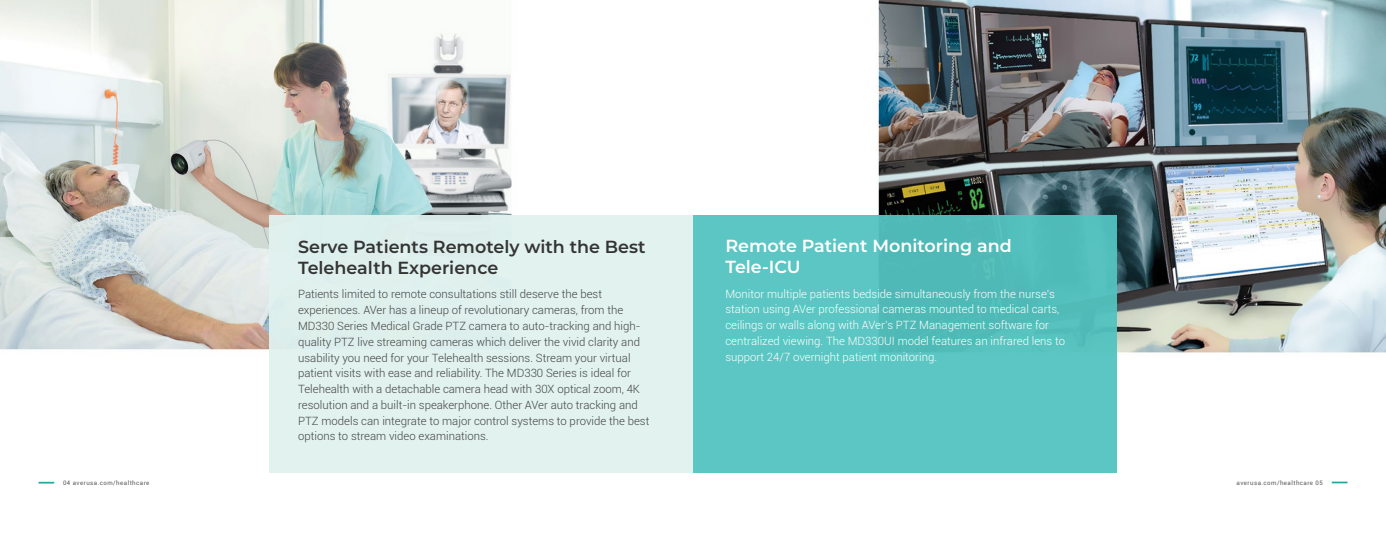
<style>
.page{position:relative;width:1386px;height:536px;background:#fff}
.page>*{position:absolute;margin:0;border:0;box-sizing:border-box;transform-origin:0 0}
.t1{font:600 17.5px/21px "Montserrat";color:#343433}
.t2{font:600 17.5px/21px "Montserrat";color:#fff}
.t3{font:300 11.38px/15.8px "Roboto";color:#444}
.t4{font:300 11.38px/15.8px "Roboto";color:#fff}
.t5{font:6.12px "Roboto";letter-spacing:.075em;color:#58595b}
</style>
<div class="page">
<img style="left:0;top:0;width:1386px;height:484px">
<svg style="left:39px;top:481px;width:15px;height:2px"></svg>
<svg style="left:1332px;top:481px;width:16px;height:2px"></svg>
<div style="left:693px;top:215px;width:423px;height:257px;background:linear-gradient(to right,#5bc6c3,#55c0bd)"></div>
<div style="left:270px;top:215px;width:423px;height:257px;background:#e0f2ef"></div>
<h1 class="t1" style="left:298px;top:235px;width:349px">Serve Patients Remotely with the Best<br>Telehealth Experience</h1>
<h1 class="t2" style="left:725px;top:234px;width:288px">Remote Patient Monitoring and<br>Tele-ICU</h1>
<p class="t3" style="left:298px;top:286px;width:353px">Patients limited to remote consultations still deserve the best experiences. AVer has a lineup of revolutionary cameras, from the MD330 Series Medical Grade PTZ camera to auto-tracking and high&shy;quality PTZ live streaming cameras which deliver the vivid clarity and usability you need for your Telehealth sessions. Stream your virtual patient visits with ease and reliability. The MD330 Series is ideal for Telehealth with a detachable camera head with 30X optical zoom, 4K resolution and a built-in speakerphone. Other AVer auto tracking and PTZ models can integrate to major control systems to provide the best options to stream video examinations.</p>
<p class="t4" style="left:725px;top:285px;width:341px">Monitor multiple patients bedside simultaneously from the nurse’s station using AVer professional cameras mounted to medical carts, ceilings or walls along with AVer’s PTZ Management software for centralized viewing. The MD330UI model features an infrared lens to support 24/7 overnight patient monitoring.</p>
<p class="t5" style="left:63px;top:478px;width:88px">04 averusa.com/healthcare</p>
<p class="t5" style="left:1237px;top:478px;width:88px">averusa.com/healthcare 05</p>
</div>
